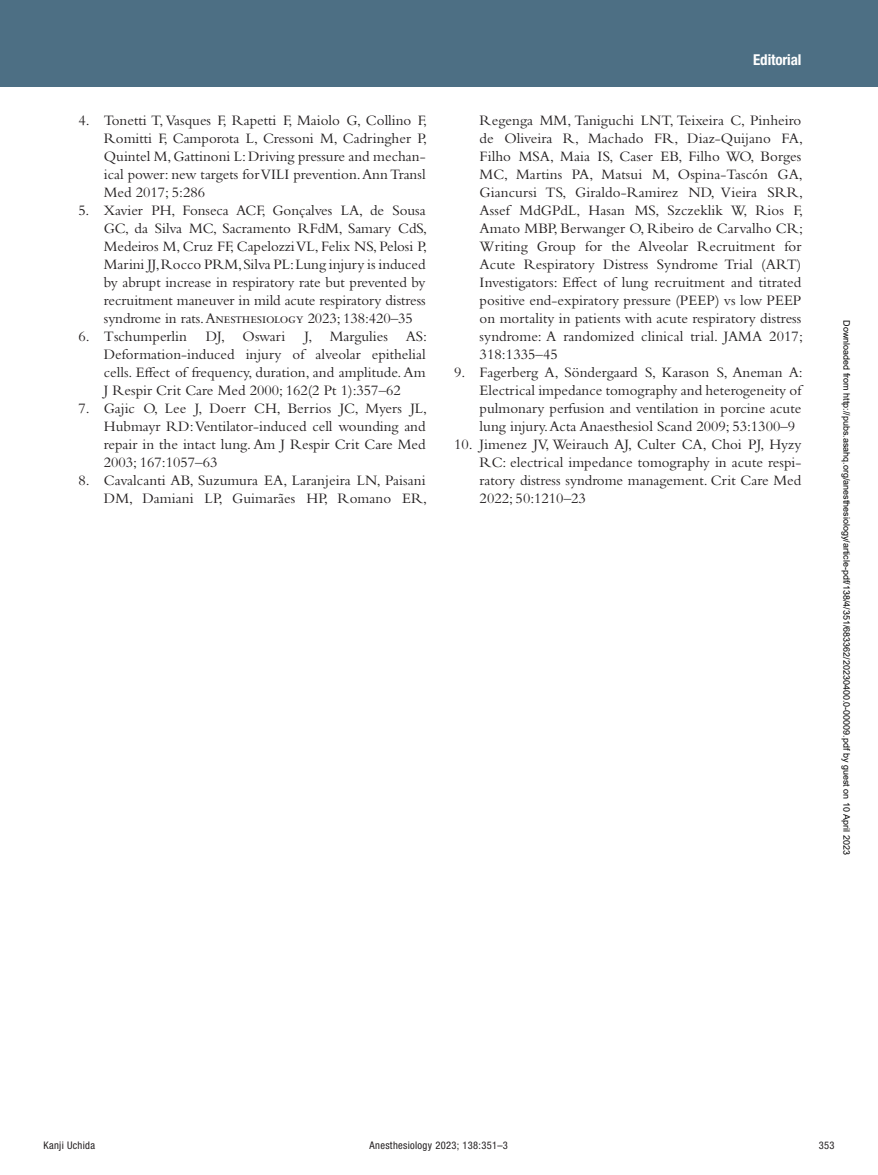
<style>
.page{position:relative;width:878px;height:1175px;background:#fff}
.page>*{position:absolute;margin:0;border:0;box-sizing:border-box;transform-origin:0 0}
.t1{font:15px/18px "Bembo Std";color:#231f20;text-align:justify}
.t2{font:700 condensed 15px "Helvetica Neue LT Std";color:#fff}
.t3{font:condensed 10.5px "Helvetica Neue LT Std";letter-spacing:.03em;color:#231f20}
.t4{font:9px "Arial";color:#000}
</style>
<div class="page">
<div style="left:0;top:0;width:878px;height:86px;background:#4d6f84"></div>
<p class="t1" style="left:104px;top:111px;width:325px;text-indent:-25px">4. Tonetti T, Vasques F, Rapetti F, Maiolo G, Collino F, Romitti F, Camporota L, Cressoni M, Cadringher P, Quintel M, Gattinoni L: Driving pressure and mechan&shy;ical power: new targets for VILI prevention. Ann Transl Med 2017; 5:286</p>
<p class="t1" style="left:104px;top:201px;width:325px;text-indent:-25px">5. Xavier PH, Fonseca ACF, Gonçalves LA, de Sousa GC, da Silva MC, Sacramento RFdM, Samary CdS, Medeiros M, Cruz FF, Capelozzi VL, Felix NS, Pelosi P, Marini JJ, Rocco PRM, Silva PL: Lung injury is induced by abrupt increase in respiratory rate but prevented by recruitment maneuver in mild acute respiratory distress syndrome in rats. Anesthesiology 2023; 138:420–35</p>
<p class="t1" style="left:78px;top:327px;width:110px">6. Tschumperlin</p>
<p class="t1" style="left:206px;top:327px;width:81px">DJ, Oswari</p>
<p class="t1" style="left:104px;top:327px;width:325px;text-indent:200px">J, Margulies AS:<br>Deformation-induced injury of alveolar epithelial cells. Effect of frequency, duration, and amplitude. Am J Respir Crit Care Med 2000; 162(2 Pt 1):357–62</p>
<p class="t1" style="left:104px;top:399px;width:325px;text-indent:-25px">7. Gajic O, Lee J, Doerr CH, Berrios JC, Myers JL, Hubmayr RD: Ventilator-induced cell wounding and repair in the intact lung. Am J Respir Crit Care Med 2003; 167:1057–63</p>
<p class="t1" style="left:78px;top:471px;width:350px;text-align:right">8. Cavalcanti AB, Suzumura EA, Laranjeira LN, Paisani<br>DM, Damiani LP, Guimarães HP, Romano ER,</p>
<p class="t2" style="left:753px;top:51px;width:50px">Editorial</p>
<p class="t1" style="left:479px;top:111px;width:325px">Regenga MM, Taniguchi LNT, Teixeira C, Pinheiro de Oliveira R, Machado FR, Diaz-Quijano FA, Filho MSA, Maia IS, Caser EB, Filho WO, Borges MC, Martins PA, Matsui M, Ospina-Tascón GA, Giancursi TS, Giraldo-Ramirez ND, Vieira SRR, Assef MdGPdL, Hasan MS, Szczeklik W, Rios F, Amato MBP, Berwanger O, Ribeiro de Carvalho CR; Writing Group for the Alveolar Recruitment for Acute Respiratory Distress Syndrome Trial (ART)<br>Investigators: Effect of lung recruitment and titrated positive end-expiratory pressure (PEEP) vs low PEEP on mortality in patients with acute respiratory distress syndrome: A randomized clinical trial. JAMA 2017; 318:1335–45</p>
<p class="t1" style="left:479px;top:363px;width:325px;text-indent:-26px">9. Fagerberg A, Söndergaard S, Karason S, Aneman A:<br>Electrical impedance tomography and heterogeneity of pulmonary perfusion and ventilation in porcine acute lung injury. Acta Anaesthesiol Scand 2009; 53:1300–9</p>
<p class="t1" style="left:479px;top:435px;width:323px;text-indent:-26px">10. Jimenez JV, Weirauch AJ, Culter CA, Choi PJ, Hyzy RC: electrical impedance tomography in acute respi&shy;ratory distress syndrome management. Crit Care Med 2022; 50:1210–23</p>
<p class="t4" style="left:850px;top:320px;width:536px;rotate:90deg">Downloaded from http://pubs.asahq.org/anesthesiology/article-pdf/138/4/351/683362/20230400.0-00009.pdf by guest on 10 April 2023</p>
<p class="t3" style="left:44px;top:1139px;width:53px">Kanji Uchida</p>
<p class="t3" style="left:369px;top:1139px;width:140px">Anesthesiology 2023; 138:351–3</p>
<p class="t3" style="left:818px;top:1139px;width:17px">353</p>
</div>
